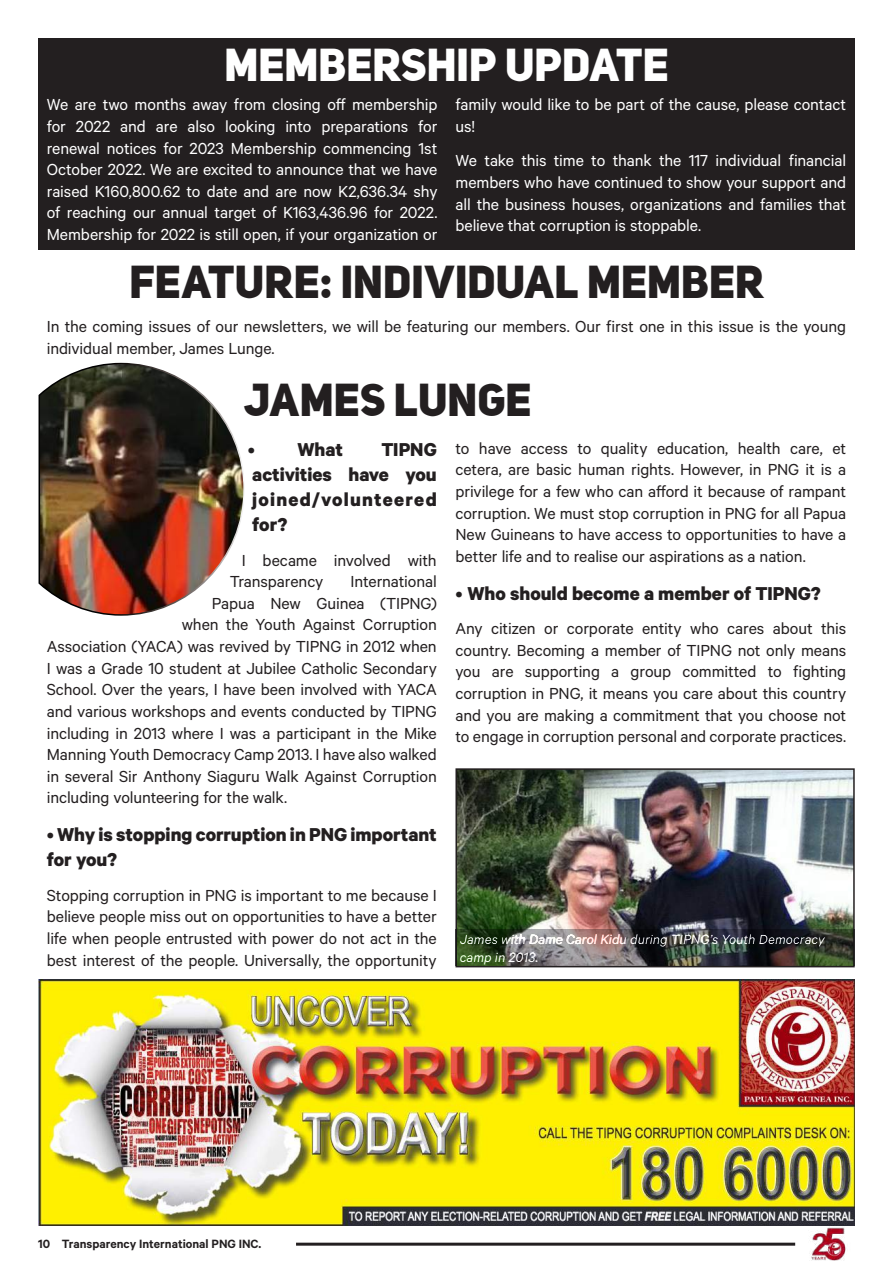
<style>
.page{position:relative;width:893px;height:1263px;background:#fff}
.page>*{position:absolute;margin:0;border:0;box-sizing:border-box;transform-origin:0 0}
.t1{font:45px "Uni Sans Heavy Caps";letter-spacing:-.01em;color:#231f20}
.t2{font:45px "Uni Sans Heavy Caps";letter-spacing:-.01em;color:#fff}
.t3{font:700 21px/25.2px "Calibre";color:#231f20;text-align:justify}
.t4{font:18px/21.6px "Calibre";letter-spacing:-.005em;color:#231f20;text-align:justify}
.t5{font:18px/21.6px "Calibre";letter-spacing:-.005em;color:#fff;text-align:justify}
.t6{font:italic 15px/18px "Calibre";color:#fff}
.t7{font:600 13.5px "Calibre";color:#231f20}
.s1{font-weight:400}
</style>
<div class="page">
<img style="left:458px;top:771px;width:394px;height:159px">
<div style="left:455px;top:768px;width:400px;height:199px;border:2px solid #231f20"></div>
<div style="left:38px;top:38px;width:817px;height:52px;background:#231f20"></div>
<img style="left:803px;top:1225px;width:52px;height:36px">
<hr style="left:296px;top:1243px;width:499px;height:3px;background:#231f20">
<div style="left:38px;top:90px;width:817px;height:160px;background:#231f20"></div>
<img style="left:455px;top:930px;width:400px;height:36px">
<img style="left:38px;top:362px;width:206px;height:254px">
<img style="left:38px;top:979px;width:817px;height:246px">
<h1 class="t2" style="left:224px;top:36px;width:446px">MEMBERSHIP UPDATE</h1>
<p class="t5" style="left:47px;top:93px;width:392px">We are two months away from closing off membership for 2022 and are also looking into preparations for renewal notices for 2023 Membership commencing 1st October 2022. We are excited to announce that we have raised K160,800.62 to date and are now K2,636.34 shy of reaching our annual target of K163,436.96 for 2022.<br>Membership for 2022 is still open, if your organization or</p>
<p class="t5" style="left:455px;top:93px;width:392px">family would like to be part of the cause, please contact us!</p>
<p class="t5" style="left:455px;top:149px;width:392px">We take this time to thank the 117 individual financial members who have continued to show your support and all the business houses, organizations and families that believe that corruption is stoppable.</p>
<h1 class="t1" style="left:129px;top:253px;width:636px">FEATURE: INDIVIDUAL MEMBER</h1>
<p class="t4" style="left:47px;top:315px;width:801px">In the coming issues of our newsletters, we will be featuring our members. Our first one in this issue is the young individual member, James Lunge.</p>
<h1 class="t1" style="left:244px;top:371px;width:289px">JAMES LUNGE</h1>
<p class="t3" style="left:248px;top:436px;width:97px"><span class="s1">•</span> What</p>
<p class="t3" style="left:252px;top:436px;width:186px;text-indent:129px">TIPNG activities have you joined/volunteered for?</p>
<p class="t4" style="left:230px;top:549px;width:208px;text-indent:12px">I became involved with<br>Transparency</p>
<p class="t4" style="left:351px;top:570px;width:88px">International</p>
<p class="t4" style="left:212px;top:592px;width:227px">Papua New Guinea (TIPNG)</p>
<p class="t4" style="left:182px;top:613px;width:257px">when the Youth Against Corruption</p>
<p class="t4" style="left:47px;top:635px;width:391px">Association (YACA) was revived by TIPNG in 2012 when</p>
<p class="t4" style="left:47px;top:657px;width:392px">I was a Grade 10 student at Jubilee Catholic Secondary</p>
<p class="t4" style="left:47px;top:678px;width:391px">School. Over the years, I have been involved with YACA</p>
<p class="t4" style="left:47px;top:700px;width:392px">and various workshops and events conducted by TIPNG</p>
<p class="t4" style="left:47px;top:721px;width:392px">including in 2013 where I was a participant in the Mike</p>
<p class="t4" style="left:47px;top:743px;width:391px">Manning Youth Democracy Camp 2013. I have also walked</p>
<p class="t4" style="left:47px;top:765px;width:392px">in several Sir Anthony Siaguru Walk Against Corruption</p>
<p class="t4" style="left:47px;top:786px;width:242px">including volunteering for the walk.</p>
<p class="t3" style="left:47px;top:821px;width:392px"><span class="s1">•</span> Why is stopping corruption in PNG important for you?</p>
<p class="t4" style="left:47px;top:884px;width:392px">Stopping corruption in PNG is important to me because I believe people miss out on opportunities to have a better life when people entrusted with power do not act in the best interest of the people. Universally, the opportunity</p>
<p class="t4" style="left:455px;top:437px;width:392px">to have access to quality education, health care, et cetera, are basic human rights. However, in PNG it is a privilege for a few who can afford it because of rampant corruption. We must stop corruption in PNG for all Papua New Guineans to have access to opportunities to have a better life and to realise our aspirations as a nation.</p>
<p class="t3" style="left:455px;top:580px;width:367px"><span class="s1">•</span> Who should become a member of TIPNG?</p>
<p class="t4" style="left:455px;top:617px;width:392px">Any citizen or corporate entity who cares about this country. Becoming a member of TIPNG not only means you are supporting a group committed to fighting corruption in PNG, it means you care about this country and you are making a commitment that you choose not to engage in corruption personal and corporate practices.</p>
<p class="t6" style="left:460px;top:929px;width:367px">James with Dame Carol Kidu during TIPNG’s Youth Democracy camp in 2013.</p>
<p class="t7" style="left:38px;top:1236px;width:225px">10 Transparency International PNG INC.</p>
</div>
